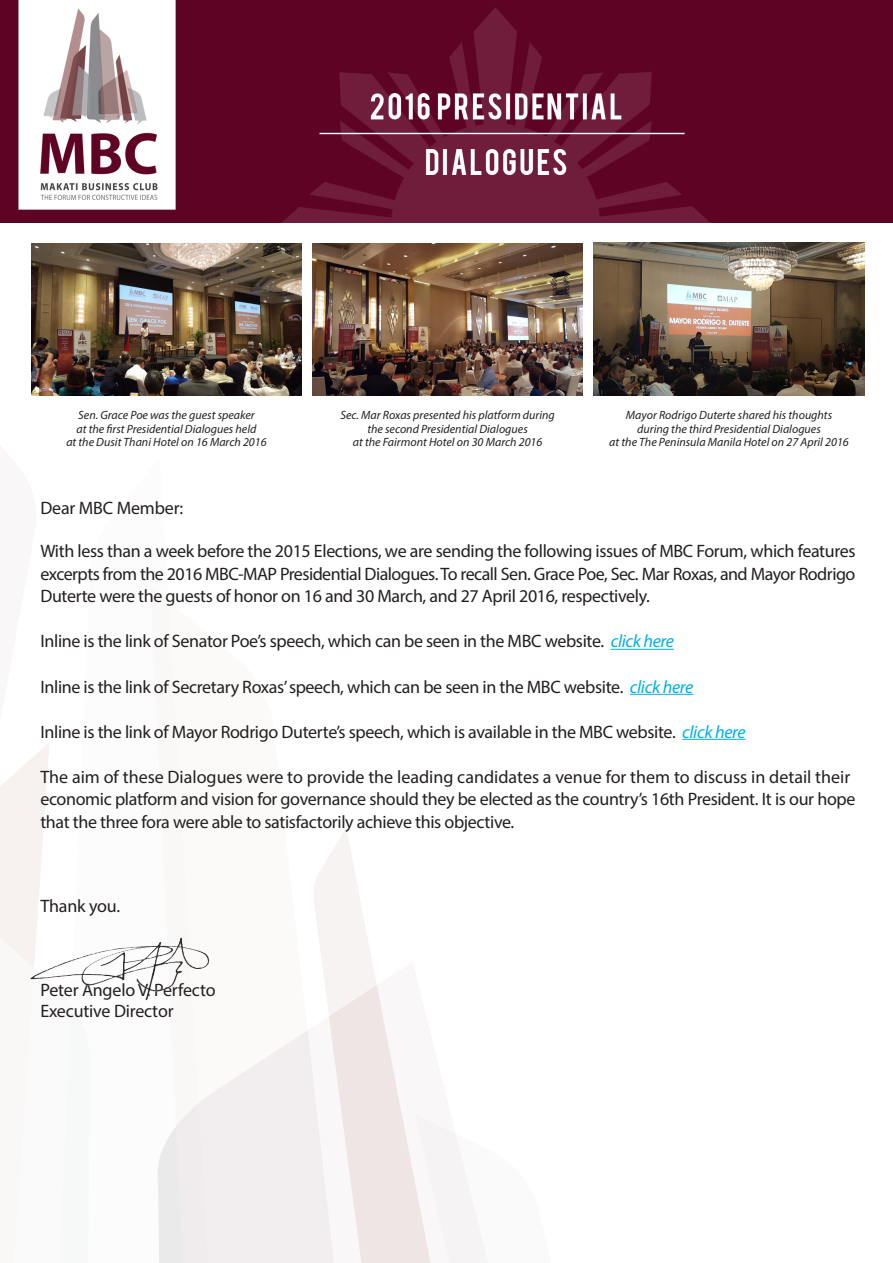
<style>
.page{position:relative;width:893px;height:1263px;background:#fff}
.page>*{position:absolute;margin:0;border:0;box-sizing:border-box;transform-origin:0 0}
.t1{font:18px/22.5px "Myriad Pro";letter-spacing:-.02em;color:#231f20;text-align:justify}
.t2{font:18px "Myriad Pro";color:#231f20}
.t3{font:italic 12px "Myriad Pro";color:#231f20}
.s1{font-style:italic;color:#00aeef}
</style>
<div class="page">
<img style="left:0;top:0;width:893px;height:222px">
<hr style="left:611px;top:649px;width:63px;height:1px;background:#00aeef">
<hr style="left:630px;top:694px;width:63px;height:1px;background:#00aeef">
<hr style="left:682px;top:739px;width:63px;height:1px;background:#00aeef">
<img style="left:29px;top:936px;width:182px;height:66px">
<img style="left:31px;top:243px;width:271px;height:152px">
<img style="left:312px;top:243px;width:271px;height:152px">
<img style="left:594px;top:243px;width:270px;height:152px">
<p class="t3" style="left:78px;top:408px;width:178px">Sen. Grace Poe was the guest speaker</p>
<p class="t3" style="left:77px;top:421px;width:181px">at the first Presidential Dialogues held</p>
<p class="t3" style="left:66px;top:435px;width:202px">at the Dusit Thani Hotel on 16 March 2016</p>
<p class="t3" style="left:340px;top:408px;width:216px">Sec. Mar Roxas presented his platform during</p>
<p class="t3" style="left:367px;top:421px;width:162px">the second Presidential Dialogues</p>
<p class="t3" style="left:353px;top:435px;width:191px">at the Fairmont Hotel on 30 March 2016</p>
<p class="t3" style="left:626px;top:408px;width:208px">Mayor Rodrigo Duterte shared his thoughts</p>
<p class="t3" style="left:637px;top:421px;width:185px">during the third Presidential Dialogues</p>
<p class="t3" style="left:609px;top:435px;width:241px">at the The Peninsula Manila Hotel on 27 April 2016</p>
<p class="t1" style="left:40px;top:496px;width:144px">Dear MBC Member:</p>
<p class="t1" style="left:40px;top:540px;width:817px">With less than a week before the 2015 Elections, we are sending the following issues of MBC Forum, which features excerpts from the 2016 MBC-MAP Presidential Dialogues. To recall Sen. Grace Poe, Sec. Mar Roxas, and Mayor Rodrigo Duterte were the guests of honor on 16 and 30 March, and 27 April 2016, respectively.</p>
<p class="t1" style="left:40px;top:630px;width:635px">Inline is the link of Senator Poe’s speech, which can be seen in the MBC website. <span class="s1">click here</span></p>
<p class="t1" style="left:40px;top:675px;width:654px">Inline is the link of Secretary Roxas’ speech, which can be seen in the MBC website. <span class="s1">click here</span></p>
<p class="t1" style="left:40px;top:720px;width:707px">Inline is the link of Mayor Rodrigo Duterte’s speech, which is available in the MBC website. <span class="s1">click here</span></p>
<p class="t2" style="left:40px;top:765px;width:811px">The aim of these Dialogues were to provide the leading candidates a venue for them to discuss in detail their</p>
<p class="t1" style="left:40px;top:787px;width:816px">economic platform and vision for governance should they be elected as the country’s 16th President. It is our hope that the three fora were able to satisfactorily achieve this objective.</p>
<p class="t1" style="left:40px;top:894px;width:81px">Thank you.</p>
<p class="t1" style="left:40px;top:978px;width:177px">Peter Angelo V. Perfecto</p>
<p class="t1" style="left:40px;top:999px;width:135px">Executive Director</p>
</div>
